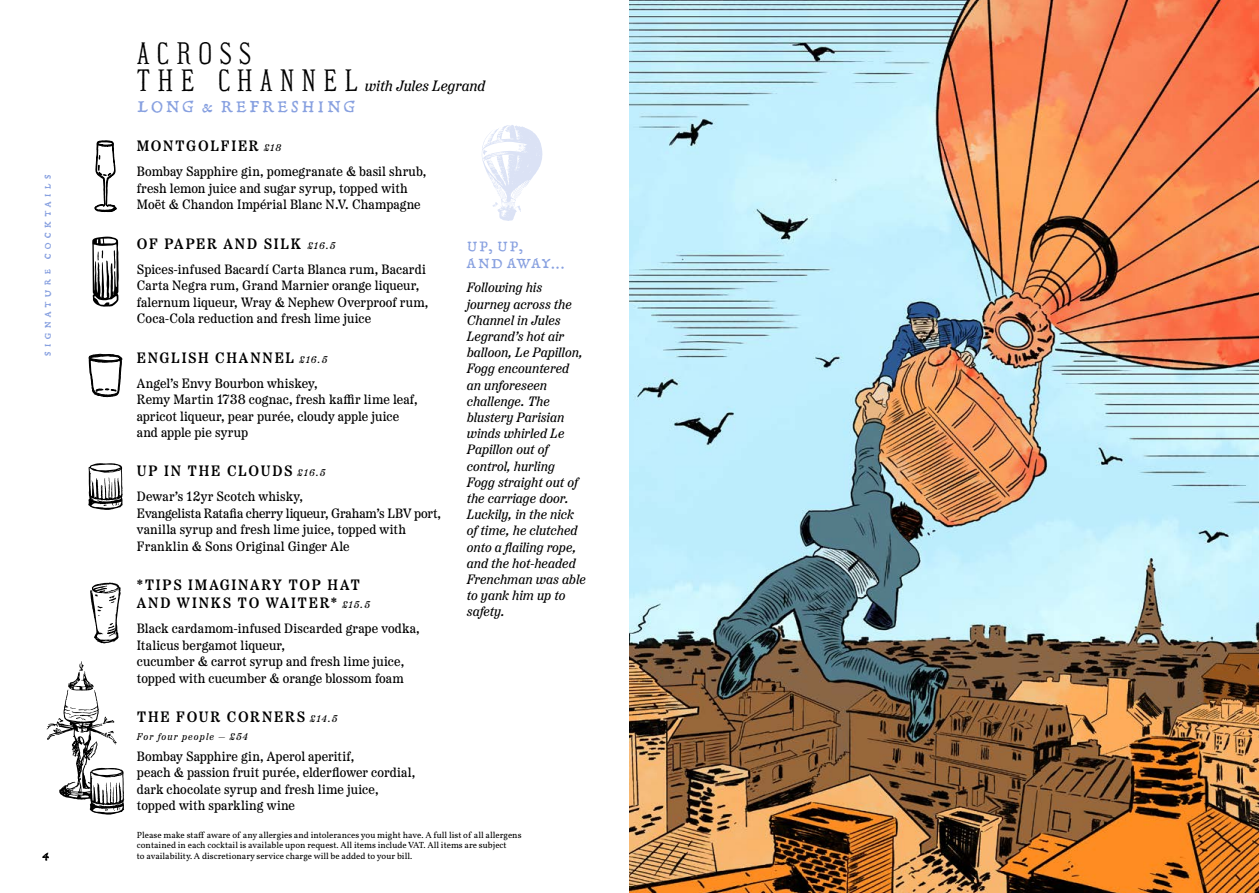
<style>
.page{position:relative;width:1259px;height:893px;background:#fff}
.page>*{position:absolute;margin:0;border:0;box-sizing:border-box;transform-origin:0 0}
.t1{font:36px/27px "Rudyard WF";letter-spacing:.2em;color:#000}
.t2{font:19.5px "Gryphius MVB SC";letter-spacing:.105em;color:#87a0e0}
.t3{font:16.5px/16.5px "Gryphius MVB SC";letter-spacing:.07em;color:#87a0e0}
.t4{font:600 15px/18px "Etna";letter-spacing:.11em;color:#000}
.t5{font:15px "Gryphius MVB SC";letter-spacing:.2em;color:#87a0e0}
.t6{font:italic 15px "Etna";letter-spacing:-.005em;color:#000}
.t7{font:15px "Gryphius MVB SC";color:#000}
.t8{font:13.5px/16.5px "Etna";letter-spacing:.01em;color:#000}
.t9{font:italic 13.5px/16.2px "Etna";letter-spacing:-.005em;color:#000}
.t10{font:italic 9.75px "Etna";letter-spacing:.105em;color:#000}
.t11{font:9px/10.5px "Vollkorn";color:#000}
.s1{font-weight:400;font-style:italic;font-size:9.75px}
</style>
<div class="page">
<img style="left:629px;top:0;width:630px;height:893px">
<svg style="left:482px;top:125px;width:60px;height:96px"></svg>
<svg style="left:92px;top:237px;width:27px;height:70px"></svg>
<svg style="left:88px;top:463px;width:35px;height:47px"></svg>
<svg style="left:90px;top:583px;width:31px;height:60px"></svg>
<svg style="left:88px;top:353px;width:35px;height:44px"></svg>
<svg style="left:94px;top:140px;width:22px;height:72px"></svg>
<svg style="left:47px;top:661px;width:77px;height:154px"></svg>
<p class="t5" style="left:38px;top:357px;width:185px;rotate:-90deg">signature cocktails</p>
<p class="t7" style="left:43px;top:846px;width:8px">4</p>
<h1 class="t1" style="left:137px;top:40px;width:222px">ACROSS<br>THE CHANNEL</h1>
<p class="t6" style="left:365px;top:75px;width:122px">with Jules Legrand</p>
<h2 class="t2" style="left:137px;top:96px;width:220px">LONG &amp; REFRESHING</h2>
<p class="t4" style="left:137px;top:136px;width:146px">MONTGOLFIER <span class="s1">£18</span></p>
<p class="t8" style="left:137px;top:162px;width:291px">Bombay Sapphire gin, pomegranate &amp; basil shrub, fresh lemon juice and sugar syrup, topped with<br>Moët &amp; Chandon Impérial Blanc N.V. Champagne</p>
<p class="t4" style="left:137px;top:233px;width:200px">OF PAPER AND SILK <span class="s1">£16.5</span></p>
<p class="t8" style="left:137px;top:260px;width:293px">Spices-infused Bacardí Carta Blanca rum, Bacardi Carta Negra rum, Grand Marnier orange liqueur, falernum liqueur, Wray &amp; Nephew Overproof rum, Coca-Cola reduction and fresh lime juice</p>
<p class="t4" style="left:137px;top:347px;width:192px">ENGLISH CHANNEL <span class="s1">£16.5</span></p>
<p class="t8" style="left:137px;top:373px;width:282px">Angel’s Envy Bourbon whiskey,<br>Remy Martin 1738 cognac, fresh kaffir lime leaf, apricot liqueur, pear purée, cloudy apple juice and apple pie syrup</p>
<p class="t4" style="left:137px;top:461px;width:190px">UP IN THE CLOUDS <span class="s1">£16.5</span></p>
<p class="t8" style="left:137px;top:487px;width:306px">Dewar’s 12yr Scotch whisky,<br>Evangelista Ratafia cherry liqueur, Graham’s LBV port, vanilla syrup and fresh lime juice, topped with Franklin &amp; Sons Original Ginger Ale</p>
<p class="t4" style="left:137px;top:575px;width:235px">*TIPS IMAGINARY TOP HAT<br>AND WINKS TO WAITER* <span class="s1">£15.5</span></p>
<p class="t8" style="left:137px;top:619px;width:284px">Black cardamom-infused Discarded grape vodka, Italicus bergamot liqueur,<br>cucumber &amp; carrot syrup and fresh lime juice, topped with cucumber &amp; orange blossom foam</p>
<p class="t4" style="left:137px;top:706px;width:202px">THE FOUR CORNERS <span class="s1">£14.5</span></p>
<p class="t10" style="left:137px;top:729px;width:113px">For four people — £54</p>
<p class="t8" style="left:137px;top:747px;width:280px">Bombay Sapphire gin, Aperol aperitif,<br>peach &amp; passion fruit purée, elderflower cordial, dark chocolate syrup and fresh lime juice, topped with sparkling wine</p>
<p class="t3" style="left:467px;top:238px;width:99px">UP, UP,<br>AND AWAY...</p>
<p class="t9" style="left:467px;top:280px;width:120px">Following his journey across the<br>Channel in Jules<br>Legrand’s hot air balloon, Le Papillon,<br>Fogg encountered an unforeseen challenge. The blustery Parisian winds whirled Le<br>Papillon out of control, hurling<br>Fogg straight out of the carriage door.<br>Luckily, in the nick of time, he clutched onto a flailing rope, and the hot-headed<br>Frenchman was able to yank him up to safety.</p>
<p class="t11" style="left:137px;top:830px;width:386px">Please make staff aware of any allergies and intolerances you might have. A full list of all allergens contained in each cocktail is available upon request. All items include VAT. All items are subject<br>to availability. A discretionary service charge will be added to your bill.</p>
</div>
